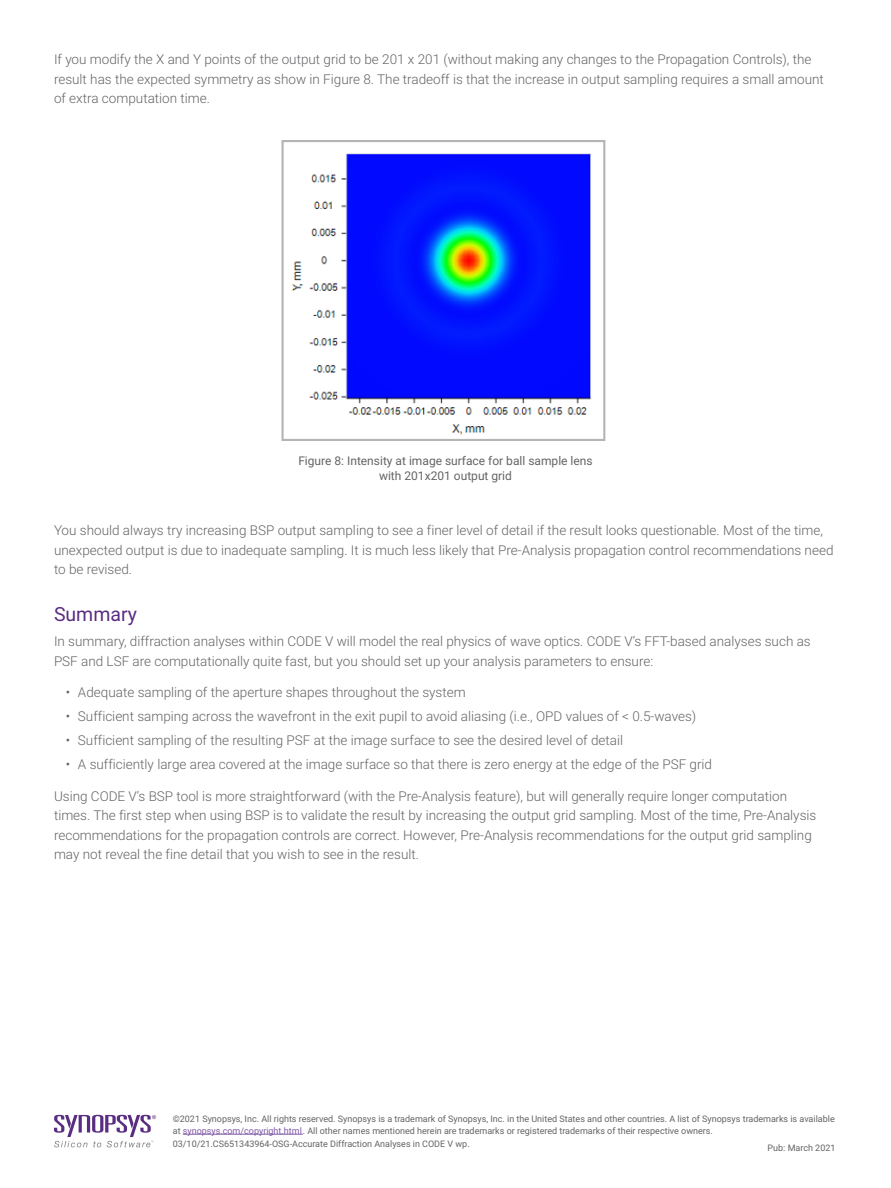
<style>
.page{position:relative;width:891px;height:1188px;background:#fff}
.page>*{position:absolute;margin:0;border:0;box-sizing:border-box;transform-origin:0 0}
.HEADING_1{font:19.5px "Roboto";color:#5a2c82}
.BODY_COPY{font:300 13.5px/19.5px "Roboto";color:#636466}
.FIGURE_CAPTION{font:12px/15px "Roboto";color:#636466;text-align:center}
.t1{font:9px/12px "Roboto";color:#636466}
.s1{color:#7f58a5}
</style>
<div class="page">
<svg style="left:54px;top:1115px;width:102px;height:32px"></svg>
<hr style="left:183px;top:1134px;width:120px;height:1px;background:#7f58a5">
<img style="left:281px;top:147px;width:325px;height:294px">
<div style="left:282px;top:140px;width:323px;height:301px;border:2px solid #b3b4b4"></div>
<p class="BODY_COPY" style="left:54px;top:49px;width:771px">If you modify the X and Y points of the output grid to be 201 x 201 (without making any changes to the Propagation Controls), the result has the expected symmetry as show in Figure 8. The tradeoff is that the increase in output sampling requires a small amount of extra computation time.</p>
<p class="FIGURE_CAPTION" style="left:298px;top:453px;width:296px">Figure 8: Intensity at image surface for ball sample lens with 201x201 output grid</p>
<p class="BODY_COPY" style="left:54px;top:520px;width:781px">You should always try increasing BSP output sampling to see a finer level of detail if the result looks questionable. Most of the time, unexpected output is due to inadequate sampling. It is much less likely that Pre-Analysis propagation control recommendations need to be revised.</p>
<p class="HEADING_1" style="left:54px;top:600px;width:85px">Summary</p>
<p class="BODY_COPY" style="left:54px;top:631px;width:758px">In summary, diffraction analyses within CODE V will model the real physics of wave optics. CODE V’s FFT-based analyses such as<br>PSF and LSF are computationally quite fast, but you should set up your analysis parameters to ensure:</p>
<p class="BODY_COPY" style="left:66px;top:682px;width:401px">• Adequate sampling of the aperture shapes throughout the system</p>
<p class="BODY_COPY" style="left:66px;top:706px;width:632px">• Sufficient samping across the wavefront in the exit pupil to avoid aliasing (i.e., OPD values of &lt; 0.5-waves)</p>
<p class="BODY_COPY" style="left:66px;top:730px;width:559px">• Sufficient sampling of the resulting PSF at the image surface to see the desired level of detail</p>
<p class="BODY_COPY" style="left:66px;top:754px;width:648px">• A sufficiently large area covered at the image surface so that there is zero energy at the edge of the PSF grid</p>
<p class="BODY_COPY" style="left:54px;top:786px;width:764px">Using CODE V’s BSP tool is more straightforward (with the Pre-Analysis feature), but will generally require longer computation times. The first step when using BSP is to validate the result by increasing the output grid sampling. Most of the time, Pre-Analysis recommendations for the propagation controls are correct. However, Pre-Analysis recommendations for the output grid sampling may not reveal the fine detail that you wish to see in the result.</p>
<p class="t1" style="left:173px;top:1112px;width:664px">©2021 Synopsys, Inc. All rights reserved. Synopsys is a trademark of Synopsys, Inc. in the United States and other countries. A list of Synopsys trademarks is available at <span class="s1">synopsys.com/copyright.html</span> . All other names mentioned herein are trademarks or registered trademarks of their respective owners.</p>
<p class="t1" style="left:173px;top:1137px;width:298px">03/10/21.CS651343964-OSG-Accurate Diffraction Analyses in CODE V wp.</p>
<p class="t1" style="left:768px;top:1142px;width:69px">Pub: March 2021</p>
</div>
